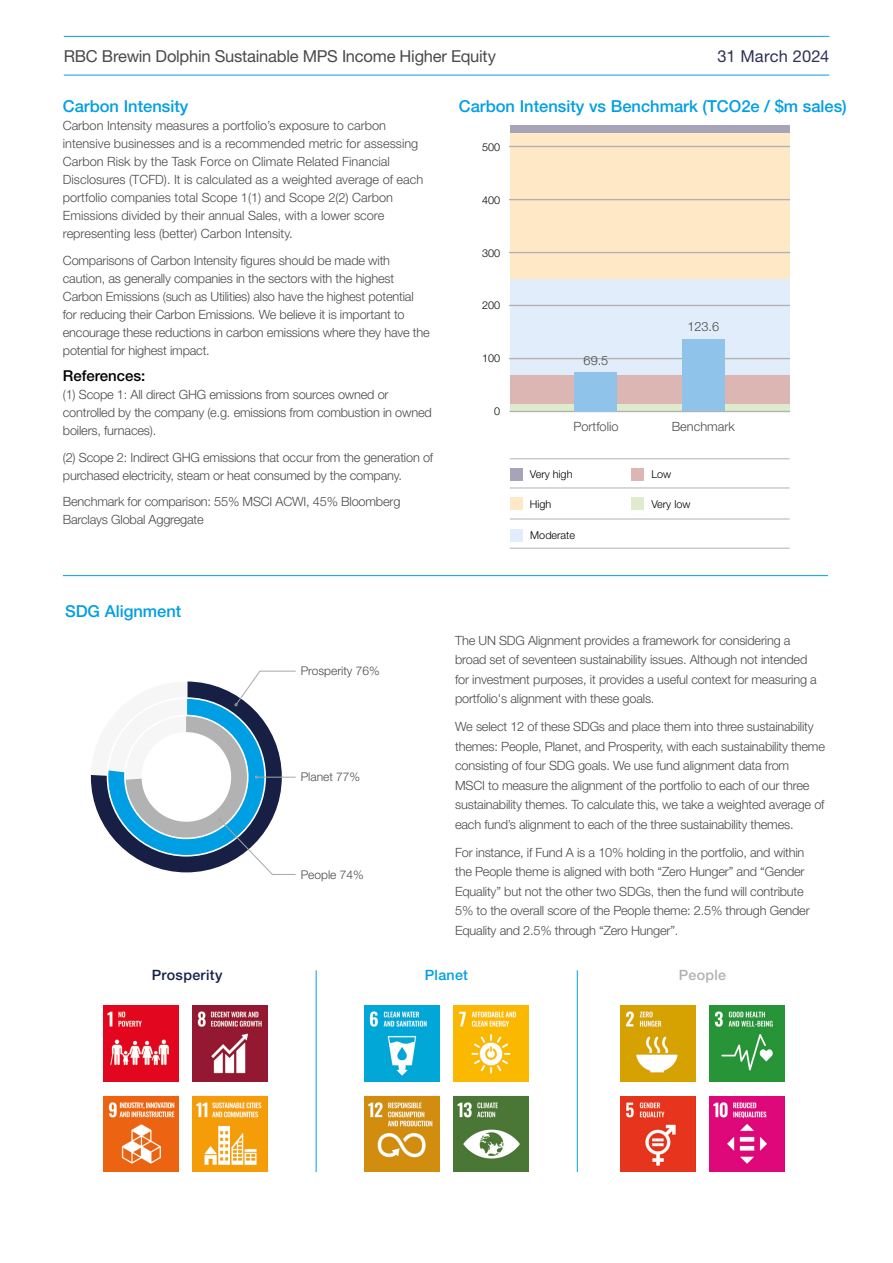
<style>
.page{position:relative;width:893px;height:1263px;background:#fff}
.page>*{position:absolute;margin:0;border:0;box-sizing:border-box;transform-origin:0 0}
.t1{font:500 16.5px "Helvetica Neue LT Std";color:#009fe3}
.t2{font:16.5px "Helvetica Neue LT Std";letter-spacing:-.015em;color:#4a4a49}
.t3{font:16.5px "Helvetica Neue LT Std";letter-spacing:.01em;color:#2e3158}
.t4{font:500 15px "Helvetica Neue LT Std";color:#000}
.t5{font:500 14.25px "Helvetica Neue LT Std";letter-spacing:.02em;color:#171f45}
.t6{font:500 14.25px "Helvetica Neue LT Std";letter-spacing:.02em;color:#009fe3}
.t7{font:500 14.25px "Helvetica Neue LT Std";letter-spacing:.02em;color:#b3b2b2}
.t8{font:300 12.75px/18px "Helvetica Neue LT Std";letter-spacing:-.015em;color:#4a4a49}
.t9{font:300 12px "Helvetica Neue LT Std";color:#4a4a49}
.t10{font:300 10.8px "Helvetica Neue LT Std";color:#000}
</style>
<div class="page">
<hr style="left:64px;top:36px;width:765px;height:1px;background:#009fe3">
<hr style="left:64px;top:75px;width:765px;height:1px;background:#009fe3">
<hr style="left:316px;top:970px;width:1px;height:202px;background:#009fe3">
<hr style="left:577px;top:970px;width:1px;height:202px;background:#009fe3">
<div style="left:620px;top:1005px;width:76px;height:77px;background:#d6a201"></div>
<img style="left:625px;top:1011px;width:53px;height:62px">
<div style="left:709px;top:1005px;width:76px;height:77px;background:#279437"></div>
<img style="left:714px;top:1011px;width:59px;height:60px">
<svg style="left:620px;top:1171px;width:76px;height:1px"></svg>
<img style="left:620px;top:1096px;width:76px;height:75px">
<svg style="left:709px;top:1171px;width:76px;height:1px"></svg>
<img style="left:709px;top:1096px;width:76px;height:75px">
<div style="left:364px;top:1005px;width:76px;height:77px;background:#01a7d7"></div>
<img style="left:369px;top:1011px;width:58px;height:65px">
<div style="left:453px;top:1005px;width:76px;height:77px;background:#fab800"></div>
<img style="left:459px;top:1011px;width:58px;height:63px">
<svg style="left:364px;top:1095px;width:76px;height:77px"></svg>
<img style="left:364px;top:1096px;width:76px;height:75px">
<svg style="left:453px;top:1095px;width:76px;height:77px"></svg>
<img style="left:453px;top:1096px;width:76px;height:75px">
<div style="left:103px;top:1005px;width:75px;height:77px;background:#e2061f"></div>
<img style="left:107px;top:1011px;width:62px;height:55px">
<div style="left:192px;top:1005px;width:75px;height:77px;background:#941832"></div>
<img style="left:197px;top:1011px;width:65px;height:63px">
<svg style="left:103px;top:1095px;width:75px;height:77px"></svg>
<img style="left:103px;top:1096px;width:75px;height:75px">
<svg style="left:192px;top:1095px;width:75px;height:77px"></svg>
<img style="left:192px;top:1096px;width:75px;height:75px">
<hr style="left:63px;top:575px;width:765px;height:1px;background:#009fe3">
<svg style="left:90px;top:671px;width:206px;height:204px"></svg>
<hr style="left:510px;top:458px;width:280px;height:1px;background:#b3b2b2">
<hr style="left:510px;top:488px;width:280px;height:1px;background:#b3b2b2">
<hr style="left:510px;top:519px;width:280px;height:1px;background:#b3b2b2">
<hr style="left:510px;top:548px;width:280px;height:1px;background:#b3b2b2">
<div style="left:510px;top:468px;width:13px;height:13px;background:#a7a3b9"></div>
<div style="left:631px;top:468px;width:13px;height:13px;background:#dcb6b2"></div>
<div style="left:510px;top:497px;width:13px;height:13px;background:#ffe8c5"></div>
<div style="left:631px;top:497px;width:13px;height:13px;background:#deebcd"></div>
<div style="left:510px;top:529px;width:13px;height:13px;background:#e1edfa"></div>
<div style="left:510px;top:404px;width:280px;height:7px;background:#deebcd"></div>
<div style="left:510px;top:374px;width:280px;height:30px;background:#dcb6b2"></div>
<div style="left:510px;top:279px;width:280px;height:95px;background:#e1edfa"></div>
<div style="left:510px;top:133px;width:280px;height:146px;background:#ffe8c5"></div>
<div style="left:510px;top:125px;width:280px;height:8px;background:#a7a3b9"></div>
<div style="left:509px;top:358px;width:281px;height:1px;border:1px solid #b3b2b2"></div>
<div style="left:509px;top:305px;width:281px;height:1px;border:1px solid #b3b2b2"></div>
<div style="left:509px;top:252px;width:281px;height:1px;border:1px solid #b3b2b2"></div>
<div style="left:509px;top:199px;width:281px;height:1px;border:1px solid #b3b2b2"></div>
<div style="left:509px;top:146px;width:281px;height:1px;border:1px solid #b3b2b2"></div>
<div style="left:509px;top:411px;width:281px;height:1px;border:1px solid #b3b2b2"></div>
<div style="left:682px;top:340px;width:43px;height:71px;background:#90c3ea"></div>
<div style="left:575px;top:372px;width:42px;height:39px;background:#90c3ea"></div>
<p class="t2" style="left:64px;top:46px;width:434px">RBC Brewin Dolphin Sustainable MPS Income Higher Equity</p>
<p class="t3" style="left:718px;top:46px;width:113px">31 March 2024</p>
<p class="t1" style="left:63px;top:97px;width:127px">Carbon Intensity</p>
<p class="t8" style="left:63px;top:116px;width:362px">Carbon Intensity measures a portfolio’s exposure to carbon intensive businesses and is a recommended metric for assessing Carbon Risk by the Task Force on Climate Related Financial Disclosures (TCFD). It is calculated as a weighted average of each portfolio companies total Scope 1(1) and Scope 2(2) Carbon Emissions divided by their annual Sales, with a lower score representing less (better) Carbon Intensity.</p>
<p class="t8" style="left:63px;top:251px;width:368px">Comparisons of Carbon Intensity figures should be made with caution, as generally companies in the sectors with the highest Carbon Emissions (such as Utilities) also have the highest potential for reducing their Carbon Emissions. We believe it is important to encourage these reductions in carbon emissions where they have the potential for highest impact.</p>
<p class="t4" style="left:63px;top:367px;width:84px">References:</p>
<p class="t8" style="left:63px;top:385px;width:370px">(1) Scope 1: All direct GHG emissions from sources owned or controlled by the company (e.g. emissions from combustion in owned boilers, furnaces).</p>
<p class="t8" style="left:63px;top:448px;width:372px">(2) Scope 2: Indirect GHG emissions that occur from the generation of purchased electricity, steam or heat consumed by the company.</p>
<p class="t8" style="left:63px;top:492px;width:339px">Benchmark for comparison: 55% MSCI ACWI, 45% Bloomberg<br>Barclays Global Aggregate</p>
<p class="t1" style="left:459px;top:97px;width:389px">Carbon Intensity vs Benchmark (TCO2e / $m sales)</p>
<p class="t10" style="left:482px;top:141px;width:20px">500</p>
<p class="t10" style="left:482px;top:193px;width:20px">400</p>
<p class="t10" style="left:482px;top:246px;width:20px">300</p>
<p class="t10" style="left:482px;top:299px;width:20px">200</p>
<p class="t8" style="left:687px;top:317px;width:33px">123.6</p>
<p class="t10" style="left:482px;top:352px;width:20px">100</p>
<p class="t8" style="left:584px;top:351px;width:26px">69.5</p>
<p class="t10" style="left:494px;top:405px;width:8px">0</p>
<p class="t8" style="left:573px;top:417px;width:47px">Portfolio</p>
<p class="t8" style="left:672px;top:417px;width:65px">Benchmark</p>
<p class="t10" style="left:530px;top:468px;width:44px">Very high</p>
<p class="t10" style="left:651px;top:468px;width:21px">Low</p>
<p class="t10" style="left:530px;top:497px;width:23px">High</p>
<p class="t10" style="left:651px;top:497px;width:41px">Very low</p>
<p class="t10" style="left:530px;top:528px;width:46px">Moderate</p>
<p class="t1" style="left:65px;top:601px;width:118px">SDG Alignment</p>
<p class="t9" style="left:301px;top:664px;width:81px">Prosperity 76%</p>
<p class="t9" style="left:301px;top:769px;width:61px">Planet 77%</p>
<p class="t9" style="left:301px;top:867px;width:65px">People 74%</p>
<p class="t8" style="left:455px;top:630px;width:363px;line-height:19.5px">The UN SDG Alignment provides a framework for considering a broad set of seventeen sustainability issues. Although not intended for investment purposes, it provides a useful context for measuring a portfolio's alignment with these goals.</p>
<p class="t8" style="left:455px;top:717px;width:371px;line-height:19.5px">We select 12 of these SDGs and place them into three sustainability themes: People, Planet, and Prosperity, with each sustainability theme consisting of four SDG goals. We use fund alignment data from<br>MSCI to measure the alignment of the portfolio to each of our three sustainability themes. To calculate this, we take a weighted average of each fund’s alignment to each of the three sustainability themes.</p>
<p class="t8" style="left:455px;top:842px;width:356px;line-height:19.5px">For instance, if Fund A is a 10% holding in the portfolio, and within the People theme is aligned with both “Zero Hunger” and “Gender Equality” but not the other two SDGs, then the fund will contribute 5% to the overall score of the People theme: 2.5% through Gender Equality and 2.5% through “Zero Hunger”.</p>
<p class="t5" style="left:152px;top:967px;width:72px">Prosperity</p>
<p class="t6" style="left:425px;top:967px;width:45px">Planet</p>
<p class="t7" style="left:679px;top:967px;width:49px">People</p>
</div>
